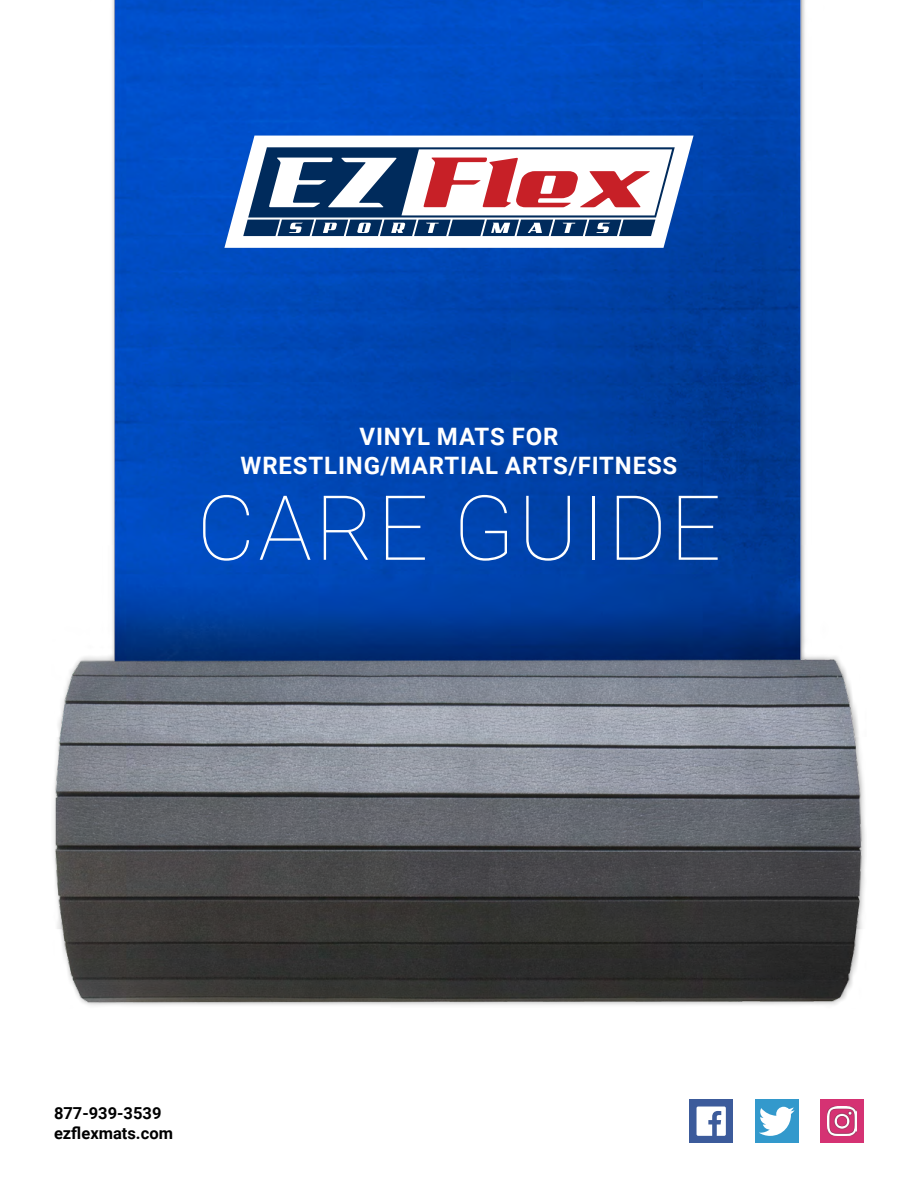
<style>
.page{position:relative;width:918px;height:1188px;background:#fff}
.page>*{position:absolute;margin:0;border:0;box-sizing:border-box;transform-origin:0 0}
.t1{font:100 90px "Roboto";letter-spacing:.035em;color:#fff}
.t2{font:700 24px "Roboto";letter-spacing:.035em;color:#fff}
.t3{font:700 16.5px "Roboto";color:#000}
</style>
<div class="page">
<img style="left:53px;top:0;width:812px;height:1100px">
<div style="left:689px;top:1099px;width:44px;height:44px;background:#3c5b9b"></div>
<svg style="left:697px;top:1107px;width:29px;height:29px"></svg>
<div style="left:820px;top:1099px;width:44px;height:44px;background:#d53273"></div>
<img style="left:828px;top:1107px;width:29px;height:29px">
<div style="left:755px;top:1100px;width:44px;height:43px;background:#39c"></div>
<svg style="left:759px;top:1107px;width:36px;height:29px"></svg>
<svg style="left:224px;top:136px;width:470px;height:112px"></svg>
<svg style="left:243px;top:147px;width:432px;height:89px"></svg>
<p class="t2" style="left:360px;top:420px;width:200px">VINYL MATS FOR</p>
<p class="t2" style="left:241px;top:449px;width:438px">WRESTLING/MARTIAL ARTS/FITNESS</p>
<p class="t1" style="left:197px;top:465px;width:526px">CARE GUIDE</p>
<p class="t3" style="left:54px;top:1102px;width:109px">877-939-3539</p>
<p class="t3" style="left:54px;top:1121px;width:120px">ezflexmats.com</p>
</div>
